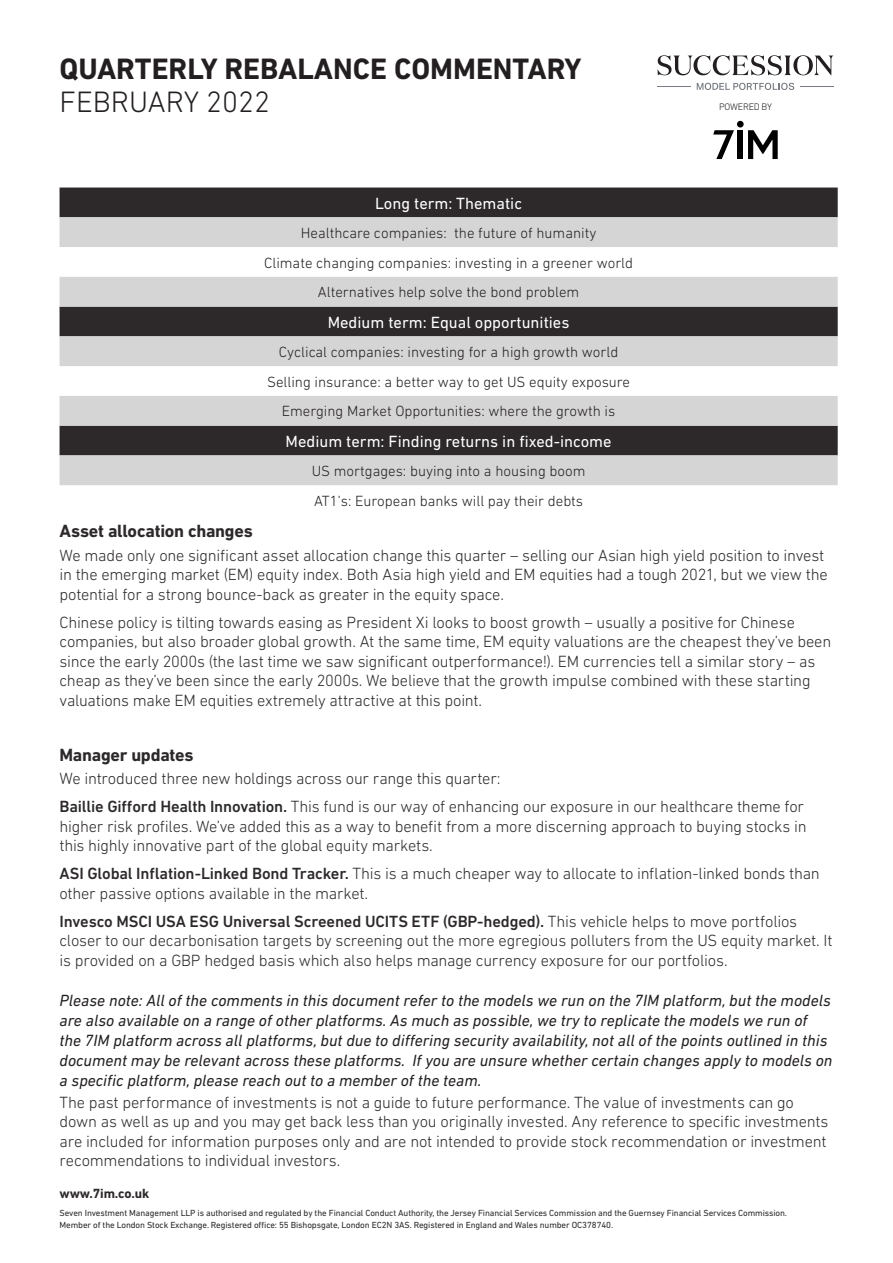
<style>
.page{position:relative;width:893px;height:1263px;background:#fff}
.page>*{position:absolute;margin:0;border:0;box-sizing:border-box;transform-origin:0 0}
.Header_Title_Bold_20{font:700 30px "DIN Next LT Pro";color:#231f20}
.Header_Title_Light_2{font:300 30px "DIN Next LT Pro";color:#231f20}
.Content_H1_Bold_12_1{font:700 18px "DIN Next LT Pro";letter-spacing:-.015em;color:#2d292a}
.Content_Body_Light_1{font:700 18px "DIN Next LT Pro";letter-spacing:-.015em;color:#2d292a}
.Content_Body_Light_1-2{font:300 16.5px/19.5px "DIN Next LT Pro";letter-spacing:-.015em;color:#2d292a}
.t1{font:italic 16.5px/19.8px "DIN Next LT Pro";color:#231f20}
.t2{font:16.5px "DIN Next LT Pro";color:#fff}
.t3{font:300 15px "DIN Next LT Pro";color:#231f20}
.Footer_Signoff_Bold{font:700 13.5px "DIN Next LT Pro";letter-spacing:-.01em;color:#2d292a}
.t4{font:300 9.6px "DIN Next LT Pro";letter-spacing:-.025em;color:#231f20}
.Footer_Reg_Address_R{font:9px/12px "DIN Next LT Pro";letter-spacing:-.01em;color:#2d292a}
.s1{font-weight:500}
</style>
<div class="page">
<svg style="left:657px;top:55px;width:176px;height:20px"></svg>
<svg style="left:697px;top:83px;width:97px;height:7px"></svg>
<hr style="left:657px;top:86px;width:34px;height:1px;background:#787d83">
<hr style="left:800px;top:86px;width:33px;height:1px;background:#787d83">
<svg style="left:748px;top:130px;width:30px;height:29px"></svg>
<svg style="left:713px;top:130px;width:21px;height:29px"></svg>
<div style="left:737px;top:121px;width:7px;height:7px;background:#000001;border-radius:50%"></div>
<div style="left:738px;top:130px;width:5px;height:29px;background:#000001"></div>
<div style="left:60px;top:188px;width:778px;height:29px;background:#2d292a"></div>
<svg style="left:60px;top:217px;width:778px;height:268px;fill:#d6d5d6"></svg>
<p class="Header_Title_Bold_20" style="left:60px;top:51px;width:524px">QUARTERLY REBALANCE COMMENTARY</p>
<p class="Header_Title_Light_2" style="left:60px;top:84px;width:212px">FEBRUARY 2022</p>
<p class="t2" style="left:375px;top:193px;width:149px">Long term: Thematic</p>
<p class="t3" style="left:301px;top:224px;width:297px">Healthcare companies: the future of humanity</p>
<p class="t3" style="left:264px;top:254px;width:371px">Climate changing companies: investing in a greener world</p>
<p class="t3" style="left:318px;top:284px;width:263px">Alternatives help solve the bond problem</p>
<p class="t2" style="left:328px;top:313px;width:243px">Medium term: Equal opportunities</p>
<p class="t3" style="left:279px;top:343px;width:341px">Cyclical companies: investing for a high growth world</p>
<p class="t3" style="left:267px;top:373px;width:365px">Selling insurance: a better way to get US equity exposure</p>
<p class="t3" style="left:282px;top:403px;width:335px">Emerging Market Opportunities: where the growth is</p>
<p class="t2" style="left:286px;top:432px;width:328px">Medium term: Finding returns in fixed-income</p>
<p class="t3" style="left:312px;top:462px;width:275px">US mortgages: buying into a housing boom</p>
<p class="t3" style="left:314px;top:492px;width:271px">AT1’s: European banks will pay their debts</p>
<p class="t4" style="left:719px;top:101px;width:54px">POWERED BY</p>
<p class="Content_H1_Bold_12_1" style="left:60px;top:520px;width:195px">Asset allocation changes</p>
<p class="Content_Body_Light_1-2" style="left:60px;top:545px;width:770px">We made only one significant asset allocation change this quarter – selling our Asian high yield position to invest in the emerging market (EM) equity index. Both Asia high yield and EM equities had a tough 2021, but we view the potential for a strong bounce-back as greater in the equity space.</p>
<p class="Content_Body_Light_1-2" style="left:60px;top:612px;width:773px">Chinese policy is tilting towards easing as President Xi looks to boost growth – usually a positive for Chinese companies, but also broader global growth. At the same time, EM equity valuations are the cheapest they’ve been since the early 2000s (the last time we saw significant outperformance!). EM currencies tell a similar story – as cheap as they’ve been since the early 2000s. We believe that the growth impulse combined with these starting valuations make EM equities extremely attractive at this point.</p>
<p class="Content_Body_Light_1" style="left:60px;top:744px;width:136px">Manager updates</p>
<p class="Content_Body_Light_1-2" style="left:60px;top:769px;width:443px">We introduced three new holdings across our range this quarter:</p>
<p class="Content_Body_Light_1-2" style="left:60px;top:797px;width:749px"><span class="s1">Baillie Gifford Health Innovation.</span> This fund is our way of enhancing our exposure in our healthcare theme for higher risk profiles. We’ve added this as a way to benefit from a more discerning approach to buying stocks in this highly innovative part of the global equity markets.</p>
<p class="Content_Body_Light_1-2" style="left:60px;top:864px;width:762px"><span class="s1">ASI Global Inflation-Linked Bond Tracker.</span> This is a much cheaper way to allocate to inflation-linked bonds than other passive options available in the market.</p>
<p class="Content_Body_Light_1-2" style="left:60px;top:911px;width:774px"><span class="s1">Invesco MSCI USA ESG Universal Screened UCITS ETF (GBP-hedged).</span> This vehicle helps to move portfolios closer to our decarbonisation targets by screening out the more egregious polluters from the US equity market. It is provided on a GBP hedged basis which also helps manage currency exposure for our portfolios.</p>
<p class="t1" style="left:60px;top:991px;width:775px">Please note: All of the comments in this document refer to the models we run on the 7IM platform, but the models are also available on a range of other platforms. As much as possible, we try to replicate the models we run of the 7IM platform across all platforms, but due to differing security availability, not all of the points outlined in this document may be relevant across these platforms. If you are unsure whether certain changes apply to models on a specific platform, please reach out to a member of the team.</p>
<p class="Content_Body_Light_1-2" style="left:60px;top:1092px;width:770px">The past performance of investments is not a guide to future performance. The value of investments can go down as well as up and you may get back less than you originally invested. Any reference to specific investments are included for information purposes only and are not intended to provide stock recommendation or investment recommendations to individual investors.</p>
<p class="Footer_Signoff_Bold" style="left:60px;top:1185px;width:91px">www.7im.co.uk</p>
<p class="Footer_Reg_Address_R" style="left:60px;top:1207px;width:729px">Seven Investment Management LLP is authorised and regulated by the Financial Conduct Authority, the Jersey Financial Services Commission and the Guernsey Financial Services Commission.<br>Member of the London Stock Exchange. Registered office: 55 Bishopsgate, London EC2N 3AS. Registered in England and Wales number OC378740.</p>
</div>
